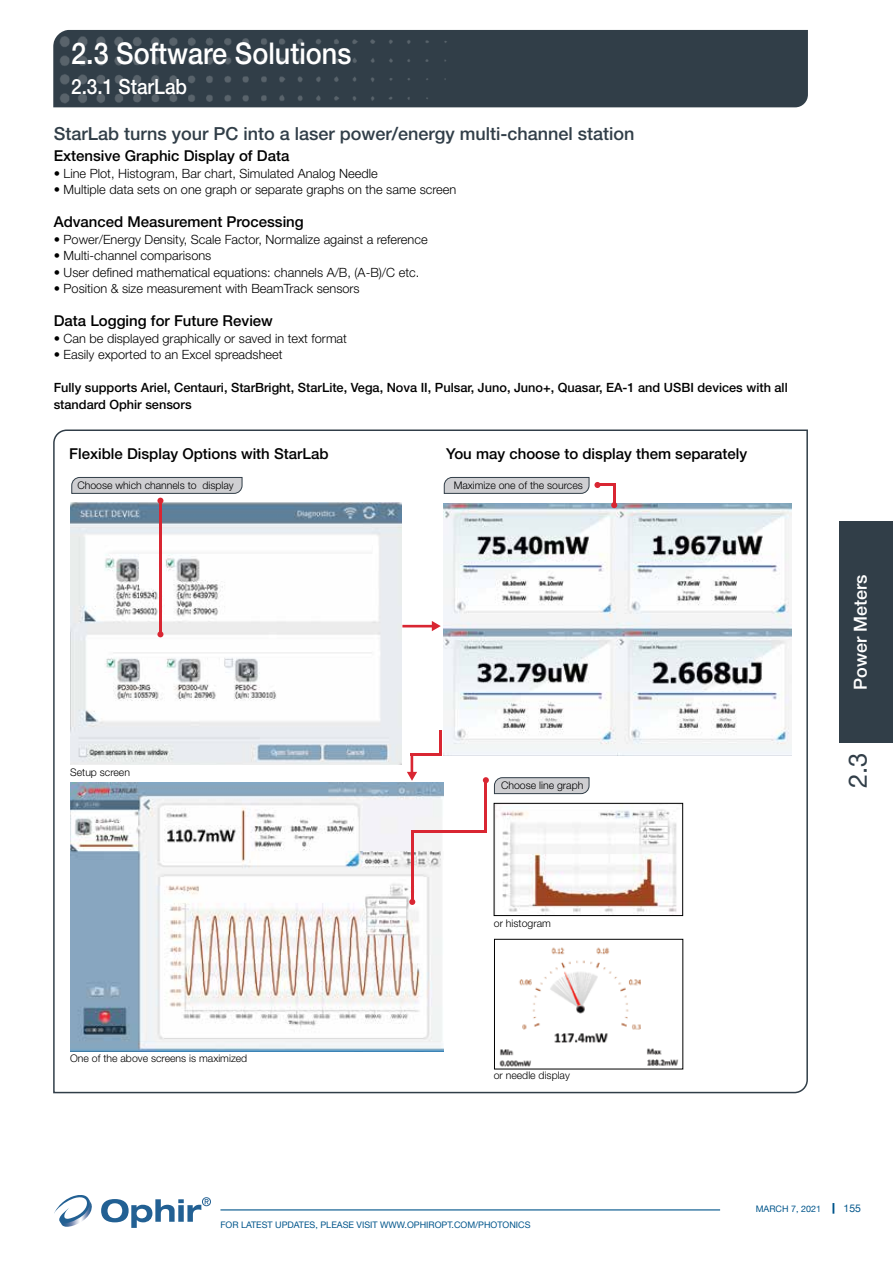
<style>
.page{position:relative;width:893px;height:1263px;background:#fff}
.page>*{position:absolute;margin:0;border:0;box-sizing:border-box;transform-origin:0 0}
.t1{font:500 30px "Helvetica Neue LT Std";color:#fff;scale:.9 1}
.t2{font:25.5px "Helvetica Neue LT Std";color:#313e48}
.t3{font:700 24px "Helvetica Neue LT Std";color:#fff}
.t4{font:500 21px "Helvetica Neue LT Std";color:#fff;scale:.9 1}
.t5{font:500 18px "Helvetica Neue LT Std";color:#313e48}
.t6{font:500 18px "Helvetica Neue LT Std";color:#fff}
.t7{font:500 15px "Helvetica Neue LT Std";color:#000}
.t8{font:300 12.75px "Helvetica Neue LT Std";color:#000}
.t9{font:500 12.75px/16.5px "Helvetica Neue LT Std";color:#000}
.t10{font:300 10.5px "Helvetica Neue LT Std";color:#000}
.t11{font:10.5px "Helvetica Neue";color:#00558b}
.t12{font:9px "Helvetica Neue";color:#00558b}
</style>
<div class="page">
<svg style="left:101px;top:1197px;width:110px;height:31px"></svg>
<svg style="left:54px;top:1195px;width:38px;height:31px"></svg>
<hr style="left:220px;top:1209px;width:500px;height:1px;background:#00558b">
<svg style="left:832px;top:1203px;width:2px;height:11px"></svg>
<svg style="left:53px;top:429px;width:755px;height:665px"></svg>
<div style="left:53px;top:30px;width:755px;height:77px;background:#313e48"></div>
<img style="left:56px;top:34px;width:401px;height:73px">
<img style="left:443px;top:503px;width:348px;height:252px">
<img style="left:70px;top:503px;width:332px;height:262px">
<img style="left:70px;top:782px;width:373px;height:270px">
<img style="left:496px;top:805px;width:185px;height:109px">
<div style="left:494px;top:803px;width:189px;height:113px;border:1px solid #000"></div>
<img style="left:496px;top:941px;width:185px;height:126px">
<div style="left:494px;top:939px;width:189px;height:130px;border:1px solid #000"></div>
<svg style="left:402px;top:621px;width:39px;height:10px"></svg>
<svg style="left:407px;top:754px;width:10px;height:27px"></svg>
<hr style="left:411px;top:753px;width:30px;height:3px;background:#d92632">
<hr style="left:439px;top:730px;width:2px;height:26px;background:#d92632">
<hr style="left:159px;top:502px;width:3px;height:131px;background:#d92632">
<svg style="left:71px;top:477px;width:172px;height:27px"></svg>
<svg style="left:157px;top:631px;width:6px;height:6px"></svg>
<hr style="left:411px;top:831px;width:2px;height:71px;background:#d92632">
<svg style="left:409px;top:899px;width:6px;height:6px"></svg>
<hr style="left:613px;top:484px;width:2px;height:20px;background:#d92632">
<svg style="left:443px;top:477px;width:172px;height:17px;background:#c5c1c4"></svg>
<svg style="left:611px;top:502px;width:6px;height:6px"></svg>
<hr style="left:411px;top:830px;width:76px;height:3px;background:#d92632">
<hr style="left:485px;top:782px;width:2px;height:51px;background:#d92632">
<svg style="left:483px;top:777px;width:107px;height:17px;background:#c2bdc1"></svg>
<div style="left:839px;top:521px;width:54px;height:222px;background:#313e48"></div>
<h1 class="t1" style="left:71px;top:36px;width:313px">2.3 Software Solutions</h1>
<h3 class="t4" style="left:71px;top:74px;width:130px">2.3.1 StarLab</h3>
<h3 class="t5" style="left:54px;top:123px;width:582px">StarLab turns your PC into a laser power/energy multi-channel station</h3>
<p class="t7" style="left:54px;top:147px;width:237px">Extensive Graphic Display of Data</p>
<p class="t8" style="left:54px;top:165px;width:326px">• Line Plot, Histogram, Bar chart, Simulated Analog Needle</p>
<p class="t8" style="left:54px;top:182px;width:404px">• Multiple data sets on one graph or separate graphs on the same screen</p>
<p class="t7" style="left:54px;top:213px;width:252px">Advanced Measurement Processing</p>
<p class="t8" style="left:54px;top:231px;width:375px">• Power/Energy Density, Scale Factor, Normalize against a reference</p>
<p class="t8" style="left:54px;top:248px;width:159px">• Multi-channel comparisons</p>
<p class="t8" style="left:54px;top:264px;width:367px">• User defined mathematical equations: channels A/B, (A-B)/C etc.</p>
<p class="t8" style="left:54px;top:281px;width:308px">• Position &amp; size measurement with BeamTrack sensors</p>
<p class="t7" style="left:54px;top:312px;width:221px">Data Logging for Future Review</p>
<p class="t8" style="left:54px;top:330px;width:295px">• Can be displayed graphically or saved in text format</p>
<p class="t8" style="left:54px;top:347px;width:230px">• Easily exported to an Excel spreadsheet</p>
<p class="t9" style="left:54px;top:379px;width:736px">Fully supports Ariel, Centauri, StarBright, StarLite, Vega, Nova II, Pulsar, Juno, Juno+, Quasar, EA-1 and USBI devices with all standard Ophir sensors</p>
<p class="t7" style="left:69px;top:445px;width:261px">Flexible Display Options with StarLab</p>
<p class="t7" style="left:446px;top:445px;width:303px">You may choose to display them separately</p>
<p class="t10" style="left:77px;top:479px;width:158px">Choose which channels to display</p>
<p class="t10" style="left:454px;top:479px;width:131px">Maximize one of the sources</p>
<p class="t10" style="left:70px;top:766px;width:61px">Setup screen</p>
<p class="t10" style="left:501px;top:779px;width:84px">Choose line graph</p>
<h3 class="t3" style="left:843px;top:712px;width:161px;rotate:-90deg">Power Meters</h3>
<h3 class="t6" style="left:850px;top:690px;width:117px;rotate:-90deg">Power Meters</h3>
<h2 class="t2" style="left:843px;top:788px;width:37px;rotate:-90deg">2.3</h2>
<p class="t10" style="left:70px;top:1052px;width:179px">One of the above screens is maximized</p>
<p class="t10" style="left:494px;top:917px;width:58px">or histogram</p>
<p class="t10" style="left:494px;top:1069px;width:78px">or needle display</p>
<p class="t12" style="left:220px;top:1218px;width:312px">FOR LATEST UPDATES, PLEASE VISIT WWW.OPHIROPT.COM/PHOTONICS</p>
<p class="t12" style="left:756px;top:1202px;width:67px">MARCH 7, 2021</p>
<p class="t11" style="left:844px;top:1201px;width:19px">155</p>
</div>
